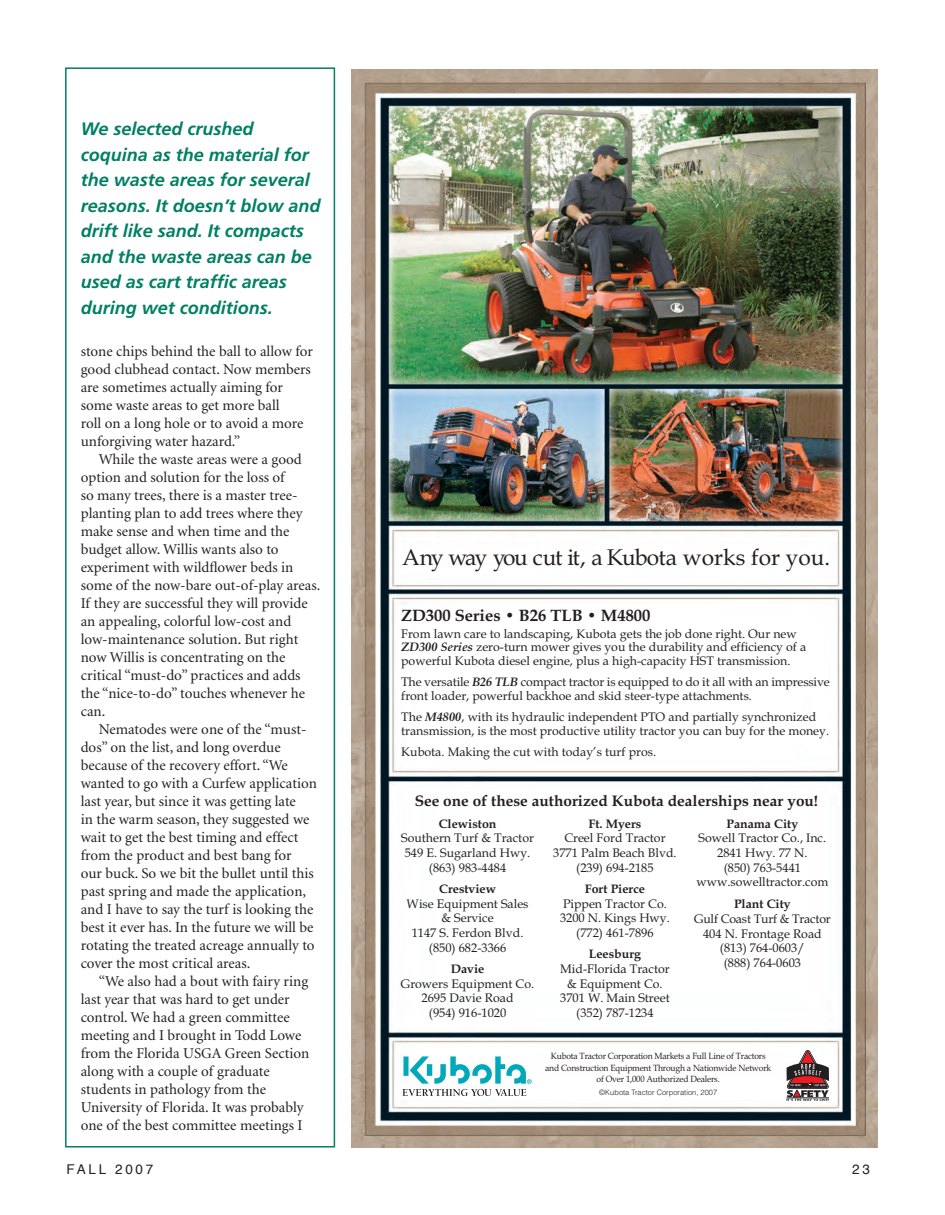
<style>
.page{position:relative;width:945px;height:1215px;background:#fff}
.page>*{position:absolute;margin:0;border:0;box-sizing:border-box;transform-origin:0 0}
.t1{font:22.65px "Book Antiqua";letter-spacing:-.01em;color:#231f20}
.t2{font:italic 700 18px/25.5px "Frutiger";color:#008062}
.t3{font:700 16.5px "Book Antiqua";color:#231f20}
.t4{font:700 15.45px "Book Antiqua";color:#231f20}
.t5{font:15px/18px "Minion";color:#231f20}
.t6{font:13.5px "Helvetica";letter-spacing:.2em;color:#231f20}
.t7{font:12.3px/14.7px "Book Antiqua";color:#231f20;text-align:center}
.t8{font:700 12.3px "Book Antiqua";color:#231f20}
.t9{font:9px/11.2px "Book Antiqua";letter-spacing:-.02em;color:#231f20;text-align:center;scale:.95 1}
.t10{font:300 7.5px "Helvetica";color:#231f20}
.s1{font-weight:700;font-style:italic}
</style>
<div class="page">
<div style="left:65px;top:67px;width:270px;height:1080px;border:2px solid #008062"></div>
<img style="left:351px;top:69px;width:526px;height:1078px">
<svg style="left:402px;top:1056px;width:129px;height:40px"></svg>
<svg style="left:786px;top:1048px;width:43px;height:53px"></svg>
<p class="t2" style="left:81px;top:116px;width:241px">We selected crushed coquina as the material for the waste areas for several reasons. It doesn’t blow and drift like sand. It compacts and the waste areas can be used as cart traffic areas during wet conditions.</p>
<p class="t5" style="left:81px;top:342px;width:234px">stone chips behind the ball to allow for good clubhead contact. Now members are sometimes actually aiming for some waste areas to get more ball<br>roll on a long hole or to avoid a more unforgiving water hazard.”</p>
<p class="t5" style="left:81px;top:450px;width:241px;text-indent:18px">While the waste areas were a good option and solution for the loss of<br>so many trees, there is a master tree&shy;planting plan to add trees where they make sense and when time and the budget allow. Willis wants also to experiment with wildflower beds in some of the now-bare out-of-play areas.<br>If they are successful they will provide an appealing, colorful low-cost and low-maintenance solution. But right now Willis is concentrating on the critical “must-do” practices and adds the “nice-to-do” touches whenever he can.</p>
<p class="t5" style="left:81px;top:720px;width:238px;text-indent:18px">Nematodes were one of the “must&shy;dos” on the list, and long overdue because of the recovery effort. “We wanted to go with a Curfew application last year, but since it was getting late<br>in the warm season, they suggested we wait to get the best timing and effect from the product and best bang for<br>our buck. So we bit the bullet until this past spring and made the application, and I have to say the turf is looking the best it ever has. In the future we will be rotating the treated acreage annually to cover the most critical areas.</p>
<p class="t5" style="left:81px;top:972px;width:230px;text-indent:18px">“We also had a bout with fairy ring last year that was hard to get under control. We had a green committee meeting and I brought in Todd Lowe from the Florida USGA Green Section along with a couple of graduate students in pathology from the University of Florida. It was probably one of the best committee meetings I</p>
<h1 class="t1" style="left:402px;top:543px;width:430px">Any way you cut it, a Kubota works for you.</h1>
<p class="t3" style="left:401px;top:606px;width:251px">ZD300 Series • B26 TLB • M4800</p>
<p class="t7" style="left:401px;top:626px;width:407px;line-height:13.8px;text-align:left">From lawn care to landscaping, Kubota gets the job done right. Our new<br><span class="s1">ZD300 Series</span> zero-turn mower gives you the durability and efficiency of a powerful Kubota diesel engine, plus a high-capacity HST transmission.</p>
<p class="t7" style="left:401px;top:675px;width:430px;line-height:13.8px;text-align:left">The versatile <span class="s1">B26 TLB</span> compact tractor is equipped to do it all with an impressive front loader, powerful backhoe and skid steer-type attachments.</p>
<p class="t7" style="left:401px;top:710px;width:429px;line-height:13.8px;text-align:left">The <span class="s1">M4800</span>, with its hydraulic independent PTO and partially synchronized transmission, is the most productive utility tractor you can buy for the money.</p>
<p class="t7" style="left:401px;top:744px;width:256px">Kubota. Making the cut with today’s turf pros.</p>
<p class="t4" style="left:415px;top:792px;width:405px">See one of these authorized Kubota dealerships near you!</p>
<p class="t8" style="left:439px;top:816px;width:59px">Clewiston</p>
<p class="t7" style="left:401px;top:831px;width:134px">Southern Turf &amp; Tractor<br>549 E. Sugarland Hwy. (863) 983-4484</p>
<p class="t8" style="left:439px;top:882px;width:59px">Crestview</p>
<p class="t7" style="left:407px;top:896px;width:123px">Wise Equipment Sales &amp; Service<br>1147 S. Ferdon Blvd. (850) 682-3366</p>
<p class="t8" style="left:451px;top:962px;width:35px">Davie</p>
<p class="t7" style="left:401px;top:976px;width:135px">Growers Equipment Co.<br>2695 Davie Road<br>(954) 916-1020</p>
<p class="t8" style="left:588px;top:816px;width:54px">Ft. Myers</p>
<p class="t7" style="left:553px;top:831px;width:125px">Creel Ford Tractor<br>3771 Palm Beach Blvd. (239) 694-2185</p>
<p class="t8" style="left:585px;top:882px;width:62px">Fort Pierce</p>
<p class="t7" style="left:560px;top:896px;width:111px">Pippen Tractor Co.<br>3200 N. Kings Hwy. (772) 461-7896</p>
<p class="t8" style="left:589px;top:947px;width:54px">Leesburg</p>
<p class="t7" style="left:560px;top:961px;width:111px">Mid-Florida Tractor &amp; Equipment Co.<br>3701 W. Main Street (352) 787-1234</p>
<p class="t8" style="left:726px;top:816px;width:73px">Panama City</p>
<p class="t7" style="left:696px;top:831px;width:134px">Sowell Tractor Co., Inc.<br>2841 Hwy. 77 N.<br>(850) 763-5441 www.sowelltractor.com</p>
<p class="t8" style="left:734px;top:897px;width:58px">Plant City</p>
<p class="t7" style="left:694px;top:912px;width:138px">Gulf Coast Turf &amp; Tractor<br>404 N. Frontage Road (813) 764-0603/<br>(888) 764-0603</p>
<p class="t9" style="left:545px;top:1051px;width:240px">Kubota Tractor Corporation Markets a Full Line of Tractors and Construction Equipment Through a Nationwide Network of Over 1,000 Authorized Dealers.</p>
<p class="t10" style="left:599px;top:1087px;width:119px">©Kubota Tractor Corporation, 2007</p>
<p class="t6" style="left:67px;top:1158px;width:88px">FALL 2007</p>
<p class="t6" style="left:852px;top:1158px;width:19px">23</p>
</div>
